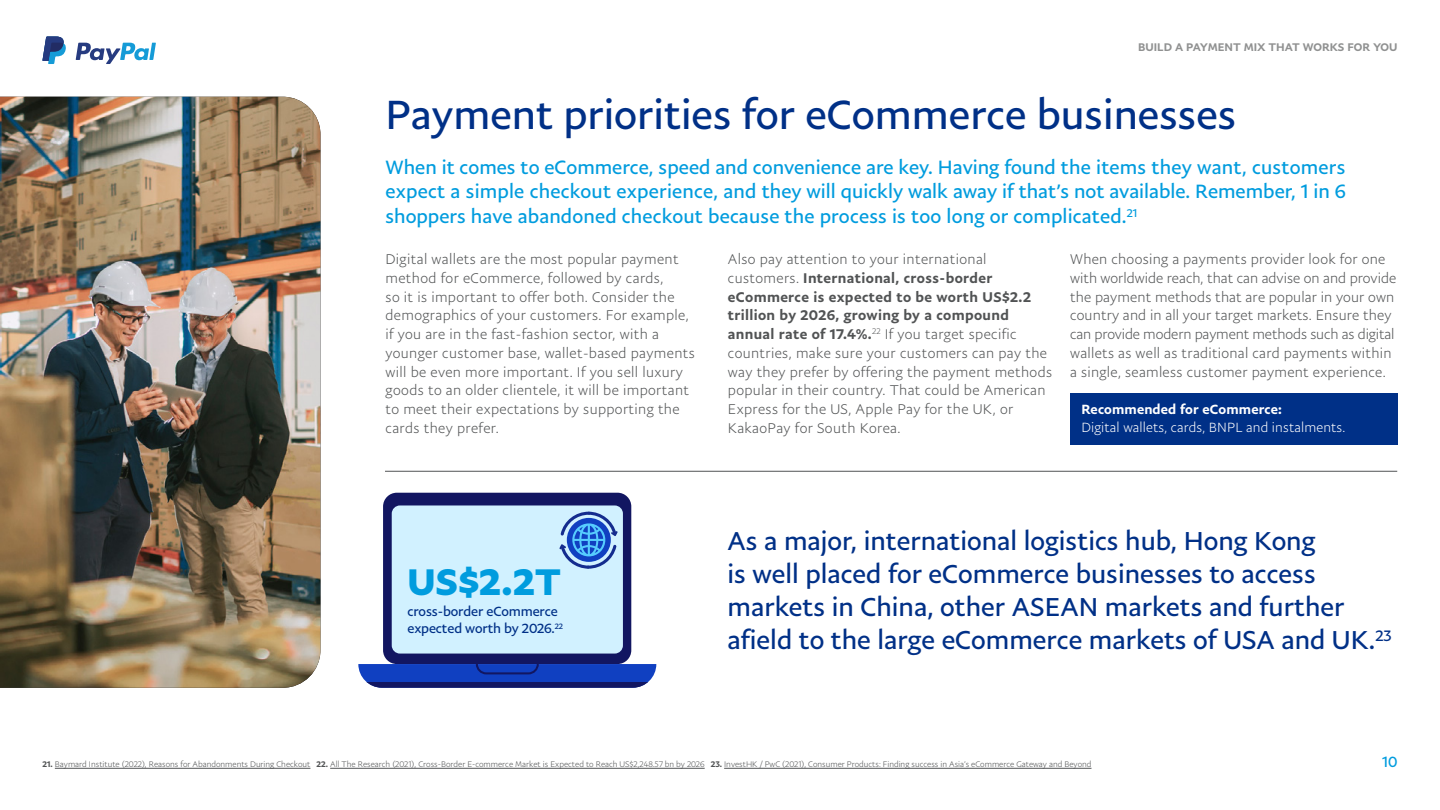
<style>
.page{position:relative;width:1440px;height:810px;background:#fff}
.page>*{position:absolute;margin:0;border:0;box-sizing:border-box;transform-origin:0 0}
.t1{font:41.25px "Pay Pal Sans Big";color:#003087}
.t2{font:700 37.5px "Pay Pal Sans Big";color:#009cde}
.t3{font:26.25px/33px "Pay Pal Sans Big";color:#003087}
.t4{font:19.5px/24.8px "Pay Pal Sans Big";letter-spacing:.005em;color:#009cde;text-align:justify}
.t5{font:15px "Pay Pal Sans Big";color:#009cde}
.t6{font:300 14.25px/18.8px "Pay Pal Sans Big";letter-spacing:.025em;color:#515354}
.t7{font:13.5px/17.2px "Pay Pal Sans Big";letter-spacing:-.01em;color:#003087}
.t8{font:300 13.5px "Pay Pal Sans Big";letter-spacing:.01em;color:#fff}
.t9{font:500 13.5px "Pay Pal Sans Big";letter-spacing:.01em;color:#fff}
.t10{font:500 11.25px "Pay Pal Sans Big";color:#909191}
.t11{font:300 8.25px "Pay Pal Sans Big";color:#515354}
.s1{font-weight:500}
</style>
<div class="page">
<svg style="left:76px;top:43px;width:80px;height:21px"></svg>
<svg style="left:43px;top:37px;width:23px;height:27px"></svg>
<img style="left:0;top:97px;width:320px;height:591px">
<div style="left:383px;top:493px;width:248px;height:171px;background:#121661;border-radius:14px"></div>
<div style="left:392px;top:505px;width:231px;height:149px;background:#d1f1ff;border-radius:8px"></div>
<svg style="left:358px;top:662px;width:298px;height:26px"></svg>
<svg style="left:559px;top:512px;width:59px;height:57px"></svg>
<div style="left:1070px;top:393px;width:328px;height:51px;background:#003087"></div>
<hr style="left:385px;top:471px;width:1012px;height:1px;background:#515354">
<hr style="left:55px;top:768px;width:255px;height:1px;background:#515354">
<hr style="left:330px;top:768px;width:375px;height:1px;background:#515354">
<hr style="left:724px;top:768px;width:367px;height:1px;background:#515354">
<p class="t10" style="left:1138px;top:40px;width:261px">BUILD A PAYMENT MIX THAT WORKS FOR YOU</p>
<h1 class="t1" style="left:386px;top:89px;width:852px">Payment priorities for eCommerce businesses</h1>
<p class="t4" style="left:386px;top:154px;width:962px">When it comes to eCommerce, speed and convenience are key. Having found the items they want, customers expect a simple checkout experience, and they will quickly walk away if that’s not available. Remember, 1 in 6 shoppers have abandoned checkout because the process is too long or complicated.<sup>21</sup></p>
<p class="t6" style="left:386px;top:250px;width:311px">Digital wallets are the most popular payment method for eCommerce, followed by cards,<br>so it is important to offer both. Consider the demographics of your customers. For example, if you are in the fast-fashion sector, with a younger customer base, wallet-based payments will be even more important. If you sell luxury goods to an older clientele, it will be important to meet their expectations by supporting the cards they prefer.</p>
<p class="t6" style="left:728px;top:250px;width:326px">Also pay attention to your international customers. <span class="s1">International, cross-border eCommerce is expected to be worth US$2.2 trillion by 2026, growing by a compound annual rate of 17.4%.</span><sup>22</sup> If you target specific countries, make sure your customers can pay the way they prefer by offering the payment methods popular in their country. That could be American Express for the US, Apple Pay for the UK, or KakaoPay for South Korea.</p>
<p class="t6" style="left:1070px;top:250px;width:328px">When choosing a payments provider look for one with worldwide reach, that can advise on and provide the payment methods that are popular in your own country and in all your target markets. Ensure they can provide modern payment methods such as digital wallets as well as traditional card payments within a single, seamless customer payment experience.</p>
<p class="t9" style="left:1081px;top:401px;width:202px">Recommended for eCommerce:</p>
<p class="t8" style="left:1081px;top:419px;width:266px">Digital wallets, cards, BNPL and instalments.</p>
<h2 class="t2" style="left:407px;top:557px;width:155px">US$2.2T</h2>
<p class="t7" style="left:407px;top:602px;width:157px">cross-border eCommerce expected worth by 2026.<sup>22</sup></p>
<h3 class="t3" style="left:728px;top:524px;width:666px">As a major, international logistics hub, Hong Kong<br>is well placed for eCommerce businesses to access markets in China, other ASEAN markets and further afield to the large eCommerce markets of USA and UK.<sup>23</sup></h3>
<p class="t11" style="left:43px;top:760px;width:1050px"><span class="s1">21.</span> Baymard Institute (2022), Reasons for Abandonments During Checkout <span class="s1">22.</span> All The Research (2021), Cross-Border E-commerce Market is Expected to Reach US$2,248.57 bn by 2026 <span class="s1">23.</span> InvestHK / PwC (2021), Consumer Products: Finding success in Asia’s eCommerce Gateway and Beyond</p>
<p class="t5" style="left:1382px;top:753px;width:17px">10</p>
</div>
